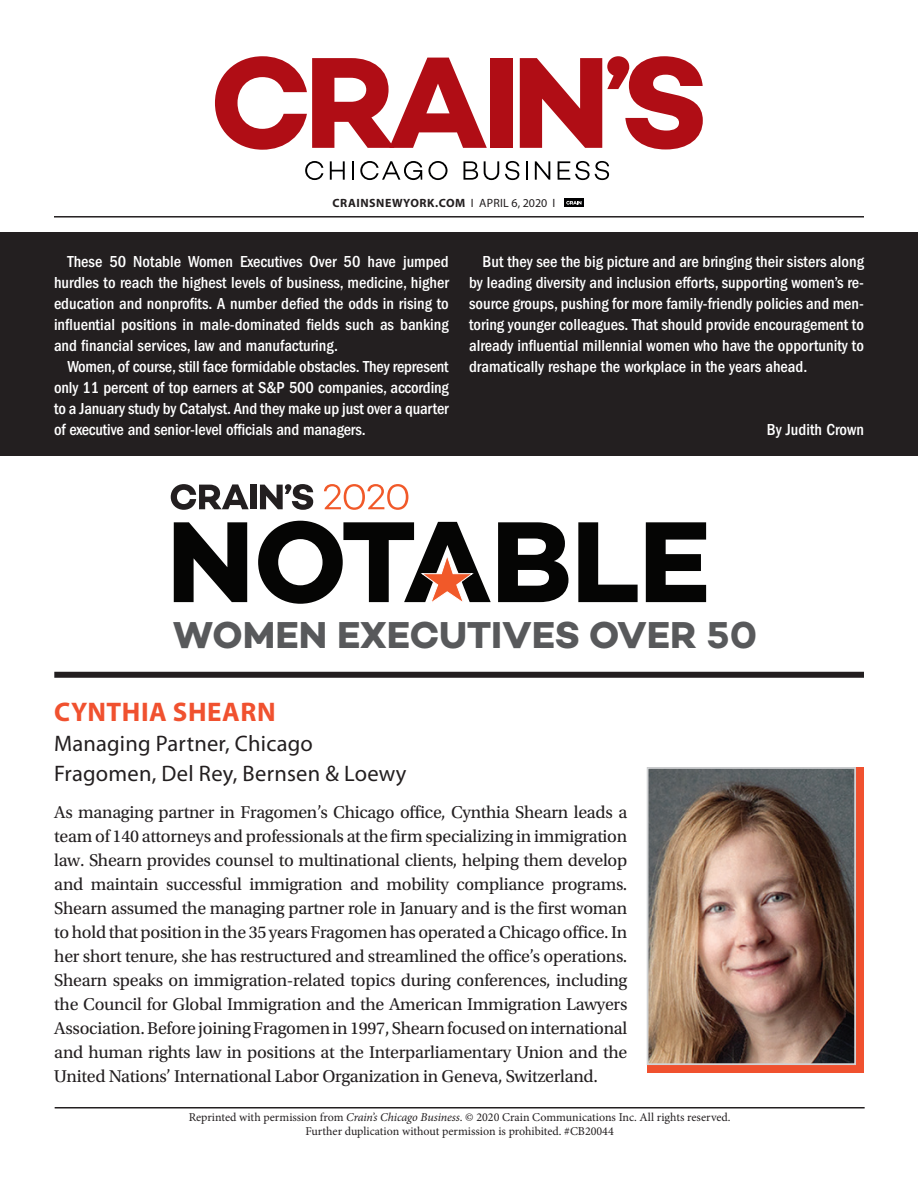
<style>
.page{position:relative;width:918px;height:1188px;background:#fff}
.page>*{position:absolute;margin:0;border:0;box-sizing:border-box;transform-origin:0 0}
.t1{font:38.1px "Campton Bold DEMO";letter-spacing:-.005em;color:#58595b}
.t2{font:700 27px "Myriad Pro";letter-spacing:.02em;color:#f0512f}
.t3{font:22.5px/30px "Myriad Pro";letter-spacing:.01em;color:#231f20}
.t4{font:18px/24px "Utopia Std";letter-spacing:-.015em;color:#231f20;text-align:justify}
.t5{font:500 condensed 16.5px/21px "ITC Franklin Gothic Std";color:#fff;text-align:justify}
.t6{font:12px/14.4px "Minion Pro";color:#231f20;text-align:center}
.t7{font:700 12px "Myriad Pro";letter-spacing:.045em;color:#231f20}
.s1{font-weight:400}
.s2{font-style:italic}
</style>
<div class="page">
<hr style="left:55px;top:1107px;width:810px;height:1px;background:#231f20">
<hr style="left:54px;top:216px;width:810px;height:2px;background:#231f20">
<div style="left:491px;top:58px;width:22px;height:90px;background:#b00d15"></div>
<svg style="left:215px;top:56px;width:272px;height:94px"></svg>
<svg style="left:520px;top:56px;width:183px;height:93px"></svg>
<svg style="left:305px;top:161px;width:18px;height:19px"></svg>
<svg style="left:330px;top:161px;width:15px;height:19px"></svg>
<svg style="left:352px;top:161px;width:2px;height:19px"></svg>
<svg style="left:360px;top:161px;width:62px;height:19px"></svg>
<svg style="left:428px;top:161px;width:20px;height:19px"></svg>
<svg style="left:464px;top:161px;width:14px;height:19px"></svg>
<svg style="left:484px;top:161px;width:15px;height:19px"></svg>
<svg style="left:505px;top:161px;width:14px;height:19px"></svg>
<svg style="left:526px;top:161px;width:2px;height:19px"></svg>
<svg style="left:535px;top:161px;width:15px;height:19px"></svg>
<svg style="left:558px;top:161px;width:51px;height:19px"></svg>
<div style="left:564px;top:199px;width:20px;height:8px;background:#000001"></div>
<svg style="left:566px;top:201px;width:16px;height:4px"></svg>
<div style="left:54px;top:672px;width:810px;height:6px;background:#231f20"></div>
<div style="left:0;top:232px;width:918px;height:224px;background:#231f20"></div>
<svg style="left:171px;top:484px;width:78px;height:26px"></svg>
<div style="left:250px;top:485px;width:7px;height:24px;background:#231f20"></div>
<svg style="left:260px;top:484px;width:53px;height:26px"></svg>
<svg style="left:324px;top:484px;width:84px;height:26px"></svg>
<svg style="left:174px;top:522px;width:73px;height:80px"></svg>
<svg style="left:498px;top:522px;width:70px;height:80px"></svg>
<svg style="left:578px;top:522px;width:60px;height:80px"></svg>
<svg style="left:646px;top:522px;width:60px;height:80px"></svg>
<svg style="left:258px;top:521px;width:233px;height:83px"></svg>
<div style="left:648px;top:768px;width:216px;height:305px;background:#f0512f"></div>
<img style="left:650px;top:770px;width:203px;height:292px">
<div style="left:647px;top:767px;width:209px;height:298px;border:2px solid #d1d2d4"></div>
<p class="t7" style="left:333px;top:195px;width:224px">CRAINSNEWYORK.COM <span class="s1">I APRIL 6, 2020 I</span></p>
<p class="t5" style="left:54px;top:251px;width:396px;text-indent:13px">These 50 Notable Women Executives Over 50 have jumped hurdles to reach the highest levels of business, medicine, higher education and nonprofits. A number defied the odds in rising to influential positions in male-dominated fields such as banking and financial services, law and manufacturing.</p>
<p class="t5" style="left:54px;top:356px;width:396px;text-indent:13px">Women, of course, still face formidable obstacles. They represent only 11 percent of top earners at S&amp;P 500 companies, according to a January study by Catalyst. And they make up just over a quarter of executive and senior-level officials and managers.</p>
<p class="t5" style="left:469px;top:251px;width:396px;text-indent:13px">But they see the big picture and are bringing their sisters along by leading diversity and inclusion efforts, supporting women’s re&shy;source groups, pushing for more family-friendly policies and men&shy;toring younger colleagues. That should provide encouragement to already influential millennial women who have the opportunity to dramatically reshape the workplace in the years ahead.</p>
<p class="t5" style="left:767px;top:419px;width:99px">By Judith Crown</p>
<h1 class="t1" style="left:172px;top:613px;width:586px">WOMEN EXECUTIVES OVER 50</h1>
<h2 class="t2" style="left:54px;top:695px;width:223px">CYNTHIA SHEARN</h2>
<h3 class="t3" style="left:54px;top:728px;width:354px">Managing Partner, Chicago<br>Fragomen, Del Rey, Bernsen &amp; Loewy</h3>
<p class="t4" style="left:54px;top:801px;width:575px">As managing partner in Fragomen’s Chicago office, Cynthia Shearn leads a team of 140 attorneys and professionals at the firm specializing in immigration law. Shearn provides counsel to multinational clients, helping them develop and maintain successful immigration and mobility compliance programs.<br>Shearn assumed the managing partner role in January and is the first woman to hold that position in the 35 years Fragomen has operated a Chicago office. In her short tenure, she has restructured and streamlined the office’s operations.<br>Shearn speaks on immigration-related topics during conferences, including the Council for Global Immigration and the American Immigration Lawyers Association. Before joining Fragomen in 1997, Shearn focused on international and human rights law in positions at the Interparliamentary Union and the United Nations’ International Labor Organization in Geneva, Switzerland.</p>
<p class="t6" style="left:189px;top:1110px;width:543px">Reprinted with permission from <span class="s2">Crain’s Chicago Business</span>. © 2020 Crain Communications Inc. All rights reserved.<br>Further duplication without permission is prohibited. #CB20044</p>
</div>
